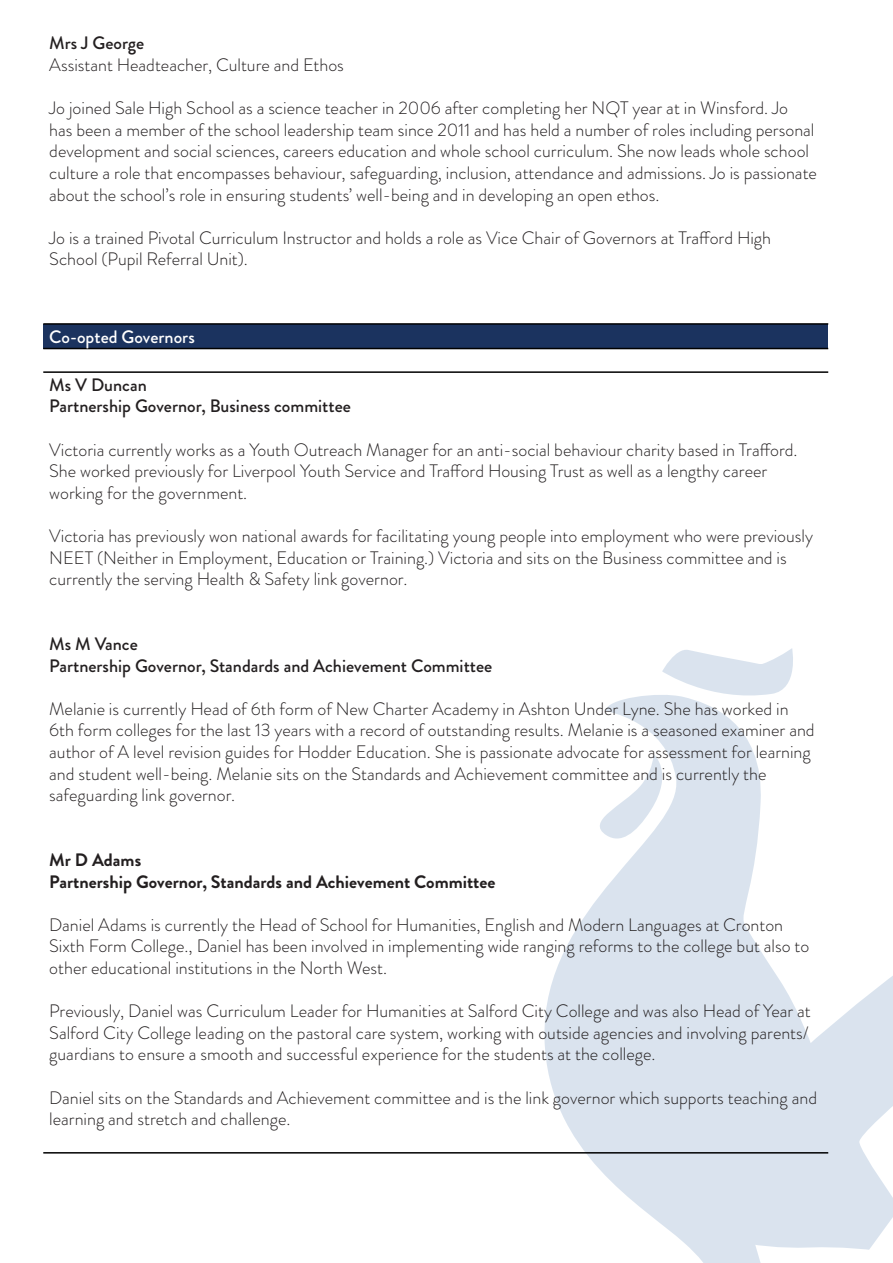
<style>
.page{position:relative;width:893px;height:1263px;background:#fff}
.page>*{position:absolute;margin:0;border:0;box-sizing:border-box;transform-origin:0 0}
.t1{font:300 18px/21.6px "Brandon Grotesque";color:#231f20}
.t2{font:500 18px "Brandon Grotesque";color:#231f20}
.t3{font:700 18px "Brandon Grotesque";color:#231f20}
.t4{font:500 18px "Brandon Grotesque";color:#fff}
</style>
<div class="page">
<div style="left:43px;top:324px;width:785px;height:24px;background:#1b335f"></div>
<hr style="left:43px;top:323px;width:785px;height:2px;background:#000">
<hr style="left:43px;top:348px;width:785px;height:1px;background:#000">
<svg style="left:662px;top:648px;width:131px;height:43px"></svg>
<svg style="left:543px;top:691px;width:350px;height:572px;fill:#dae3ee"></svg>
<hr style="left:43px;top:371px;width:785px;height:2px;background:#000">
<hr style="left:43px;top:1152px;width:785px;height:1px;background:#000">
<p class="t2" style="left:49px;top:31px;width:97px">Mrs J George</p>
<p class="t1" style="left:49px;top:54px;width:296px">Assistant Headteacher, Culture and Ethos</p>
<p class="t1" style="left:49px;top:97px;width:769px">Jo joined Sale High School as a science teacher in 2006 after completing her NQT year at in Winsford. Jo<br>has been a member of the school leadership team since 2011 and has held a number of roles including personal development and social sciences, careers education and whole school curriculum. She now leads whole school culture a role that encompasses behaviour, safeguarding, inclusion, attendance and admissions. Jo is passionate about the school’s role in ensuring students’ well-being and in developing an open ethos.</p>
<p class="t1" style="left:49px;top:227px;width:723px">Jo is a trained Pivotal Curriculum Instructor and holds a role as Vice Chair of Governors at Trafford High<br>School (Pupil Referral Unit).</p>
<p class="t4" style="left:49px;top:324px;width:147px">Co-opted Governors</p>
<p class="t2" style="left:49px;top:372px;width:99px">Ms V Duncan</p>
<p class="t2" style="left:49px;top:394px;width:303px">Partnership Governor, Business committee</p>
<p class="t1" style="left:49px;top:439px;width:750px">Victoria currently works as a Youth Outreach Manager for an anti-social behaviour charity based in Trafford.<br>She worked previously for Liverpool Youth Service and Trafford Housing Trust as well as a lengthy career working for the government.</p>
<p class="t1" style="left:49px;top:525px;width:765px">Victoria has previously won national awards for facilitating young people into employment who were previously<br>NEET (Neither in Employment, Education or Training.) Victoria and sits on the Business committee and is currently the serving Health &amp; Safety link governor.</p>
<p class="t2" style="left:49px;top:631px;width:90px">Ms M Vance</p>
<p class="t2" style="left:49px;top:653px;width:445px">Partnership Governor, Standards and Achievement Committee</p>
<p class="t1" style="left:49px;top:698px;width:767px">Melanie is currently Head of 6th form of New Charter Academy in Ashton Under Lyne. She has worked in 6th form colleges for the last 13 years with a record of outstanding results. Melanie is a seasoned examiner and author of A level revision guides for Hodder Education. She is passionate advocate for assessment for learning and student well-being. Melanie sits on the Standards and Achievement committee and is currently the safeguarding link governor.</p>
<p class="t3" style="left:49px;top:847px;width:93px">Mr D Adams</p>
<p class="t3" style="left:49px;top:869px;width:448px">Partnership Governor, Standards and Achievement Committee</p>
<p class="t1" style="left:49px;top:914px;width:762px">Daniel Adams is currently the Head of School for Humanities, English and Modern Languages at Cronton<br>Sixth Form College., Daniel has been involved in implementing wide ranging reforms to the college but also to other educational institutions in the North West.</p>
<p class="t1" style="left:49px;top:1000px;width:763px;text-align:justify">Previously, Daniel was Curriculum Leader for Humanities at Salford City College and was also Head of Year at Salford City College leading on the pastoral care system, working with outside agencies and involving parents/ guardians to ensure a smooth and successful experience for the students at the college.</p>
<p class="t1" style="left:49px;top:1087px;width:769px">Daniel sits on the Standards and Achievement committee and is the link governor which supports teaching and learning and stretch and challenge.</p>
</div>
